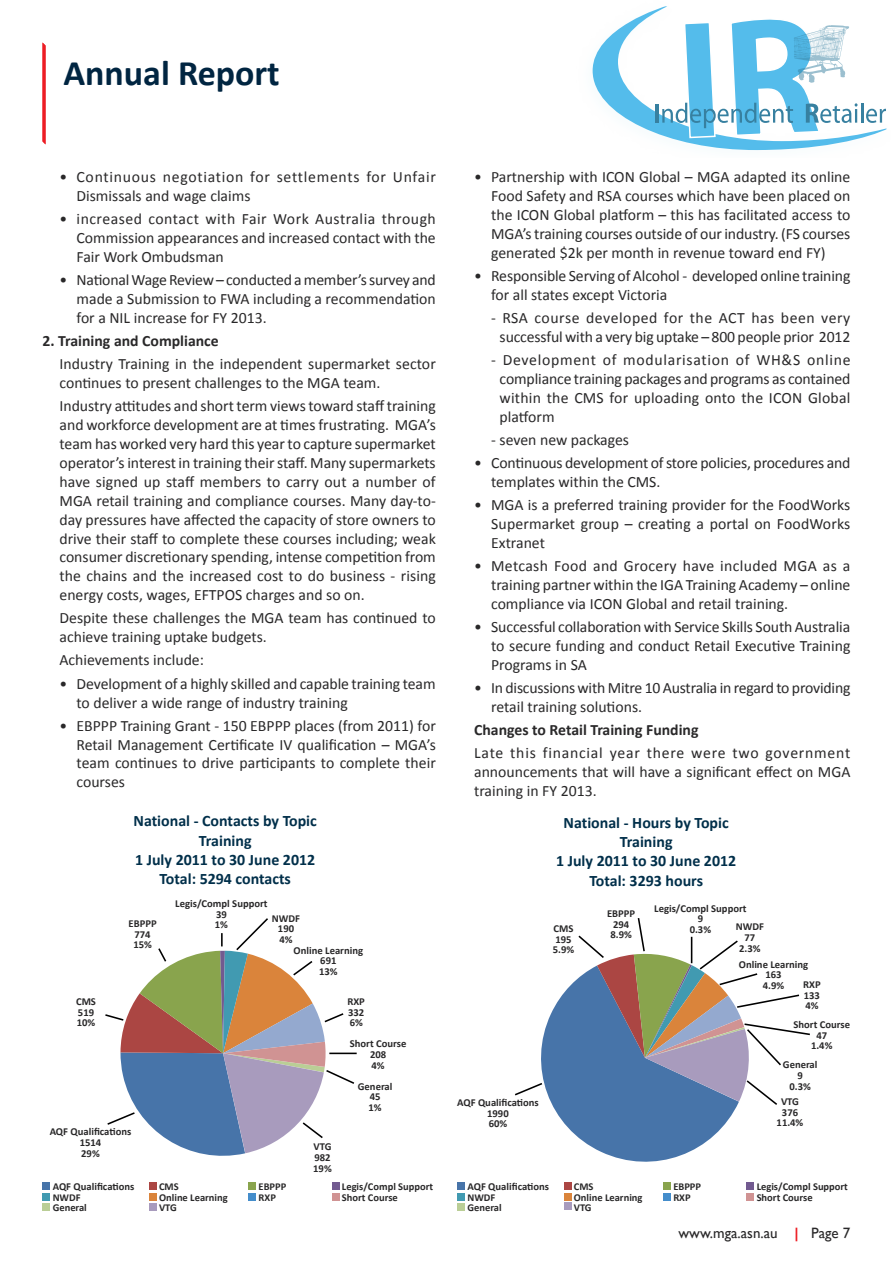
<style>
.page{position:relative;width:893px;height:1263px;background:#fff}
.page>*{position:absolute;margin:0;border:0;box-sizing:border-box;transform-origin:0 0}
.t1{font:700 36px "Calibri";color:#002541}
.t2{font:700 15.9px/19.2px "Calibri";color:#002f4a;text-align:center}
.t3{font:15.75px/18.9px "Calibri";color:#292829;text-align:justify}
.t4{font:15.75px/18.9px "Calibri";letter-spacing:.04em;color:#292829}
.t5{font:700 15.75px "Calibri";color:#292829}
.t6{font:15px "Gill Sans";color:#292829}
.t7{font:700 10.65px/10.6px "Calibri";color:#292829;text-align:center}
.t8{font:700 10.5px "Calibri";color:#292829}
.s1{font-weight:700;color:#ed1d24}
</style>
<div class="page">
<svg style="left:593px;top:6px;width:294px;height:144px"></svg>
<svg style="left:43px;top:43px;width:3px;height:101px"></svg>
<div style="left:43px;top:1182px;width:7px;height:8px;background:#4774a9"></div>
<div style="left:149px;top:1182px;width:8px;height:8px;background:#ab4643"></div>
<div style="left:248px;top:1182px;width:8px;height:8px;background:#89a44d"></div>
<div style="left:332px;top:1182px;width:8px;height:8px;background:#725a90"></div>
<div style="left:43px;top:1193px;width:7px;height:7px;background:#419ab1"></div>
<div style="left:149px;top:1193px;width:8px;height:7px;background:#da843b"></div>
<div style="left:248px;top:1193px;width:8px;height:7px;background:#448dcb"></div>
<div style="left:332px;top:1193px;width:8px;height:7px;background:#d09393"></div>
<div style="left:43px;top:1203px;width:7px;height:8px;background:#bace96"></div>
<div style="left:149px;top:1203px;width:8px;height:8px;background:#a89bbd"></div>
<hr style="left:329px;top:1052px;width:28px;height:2px;background:#000">
<svg style="left:105px;top:918px;width:251px;height:238px"></svg>
<div style="left:457px;top:1182px;width:8px;height:8px;background:#4774a9"></div>
<div style="left:564px;top:1182px;width:7px;height:8px;background:#ab4643"></div>
<div style="left:663px;top:1182px;width:8px;height:8px;background:#89a44d"></div>
<div style="left:746px;top:1182px;width:8px;height:8px;background:#725a90"></div>
<div style="left:457px;top:1193px;width:8px;height:7px;background:#419ab1"></div>
<div style="left:564px;top:1193px;width:7px;height:7px;background:#da843b"></div>
<div style="left:663px;top:1193px;width:8px;height:7px;background:#448dcb"></div>
<div style="left:746px;top:1193px;width:8px;height:7px;background:#d09393"></div>
<div style="left:457px;top:1203px;width:8px;height:8px;background:#bace96"></div>
<div style="left:564px;top:1202px;width:7px;height:8px;background:#a89bbd"></div>
<svg style="left:515px;top:918px;width:295px;height:244px"></svg>
<h1 class="t1" style="left:63px;top:50px;width:218px">Annual Report</h1>
<p class="t4" style="left:77px;top:167px;width:361px;text-indent:-17px">• Continuous negotiation for settlements for Unfair<br>Dismissals and wage claims</p>
<p class="t3" style="left:77px;top:209px;width:361px;text-indent:-17px">• increased contact with Fair Work Australia through Commission appearances and increased contact with the Fair Work Ombudsman</p>
<p class="t3" style="left:77px;top:270px;width:361px;text-indent:-17px">• National Wage Review – conducted a member’s survey and made a Submission to FWA including a recommendation for a NIL increase for FY 2013.</p>
<p class="t5" style="left:43px;top:331px;width:178px">2. Training and Compliance</p>
<p class="t3" style="left:60px;top:354px;width:378px">Industry Training in the independent supermarket sector continues to present challenges to the MGA team.</p>
<p class="t3" style="left:60px;top:397px;width:378px">Industry attitudes and short term views toward staff training and workforce development are at times frustrating. MGA’s team has worked very hard this year to capture supermarket operator’s interest in training their staff. Many supermarkets have signed up staff members to carry out a number of MGA retail training and compliance courses. Many day-to&shy;day pressures have affected the capacity of store owners to drive their staff to complete these courses including; weak consumer discretionary spending, intense competition from the chains and the increased cost to do business - rising energy costs, wages, EFTPOS charges and so on.</p>
<p class="t3" style="left:60px;top:609px;width:378px">Despite these challenges the MGA team has continued to achieve training uptake budgets.</p>
<p class="t3" style="left:60px;top:651px;width:146px">Achievements include:</p>
<p class="t3" style="left:77px;top:674px;width:361px;text-indent:-17px">• Development of a highly skilled and capable training team to deliver a wide range of industry training</p>
<p class="t3" style="left:77px;top:716px;width:361px;text-indent:-17px">• EBPPP Training Grant - 150 EBPPP places (from 2011) for Retail Management Certificate IV qualification – MGA’s team continues to drive participants to complete their courses</p>
<p class="t3" style="left:491px;top:167px;width:361px;text-indent:-17px">• Partnership with ICON Global – MGA adapted its online Food Safety and RSA courses which have been placed on the ICON Global platform – this has facilitated access to MGA’s training courses outside of our industry. (FS courses generated $2k per month in revenue toward end FY)</p>
<p class="t3" style="left:491px;top:266px;width:361px;text-indent:-17px">• Responsible Serving of Alcohol - developed online training for all states except Victoria</p>
<p class="t3" style="left:491px;top:308px;width:361px;text-align:center">- RSA course developed for the ACT has been very successful with a very big uptake – 800 people prior 2012</p>
<p class="t3" style="left:500px;top:350px;width:352px;text-indent:-9px">- Development of modularisation of WH&amp;S online compliance training packages and programs as contained within the CMS for uploading onto the ICON Global platform</p>
<p class="t3" style="left:491px;top:430px;width:139px">- seven new packages</p>
<p class="t3" style="left:491px;top:453px;width:361px;text-indent:-17px">• Continuous development of store policies, procedures and templates within the CMS.</p>
<p class="t3" style="left:491px;top:495px;width:361px;text-indent:-17px">• MGA is a preferred training provider for the FoodWorks Supermarket group – creating a portal on FoodWorks Extranet</p>
<p class="t3" style="left:491px;top:556px;width:361px;text-indent:-17px">• Metcash Food and Grocery have included MGA as a training partner within the IGA Training Academy – online compliance via ICON Global and retail training.</p>
<p class="t3" style="left:491px;top:617px;width:361px;text-indent:-17px">• Successful collaboration with Service Skills South Australia to secure funding and conduct Retail Executive Training Programs in SA</p>
<p class="t3" style="left:491px;top:678px;width:361px;text-indent:-17px">• In discussions with Mitre 10 Australia in regard to providing retail training solutions.</p>
<p class="t5" style="left:474px;top:720px;width:226px">Changes to Retail Training Funding</p>
<p class="t3" style="left:474px;top:743px;width:378px">Late this financial year there were two government announcements that will have a significant effect on MGA training in FY 2013.</p>
<p class="t2" style="left:134px;top:811px;width:185px">National - Contacts by Topic<br>Training<br>1 July 2011 to 30 June 2012<br>Total: 5294 contacts</p>
<p class="t2" style="left:556px;top:813px;width:182px">National - Hours by Topic<br>Training<br>1 July 2011 to 30 June 2012<br>Total: 3293 hours</p>
<p class="t7" style="left:76px;top:996px;width:21px;text-align:left">CMS<br>519<br>10%</p>
<p class="t7" style="left:129px;top:918px;width:30px">EBPPP<br>774<br>15%</p>
<p class="t7" style="left:50px;top:1126px;width:83px">AQF Qualifications<br>1514<br>29%</p>
<p class="t7" style="left:175px;top:898px;width:94px">Legis/Compl Support<br>39<br>1%</p>
<p class="t7" style="left:272px;top:913px;width:30px">NWDF</p>
<p class="t7" style="left:278px;top:923px;width:18px">190</p>
<p class="t7" style="left:279px;top:934px;width:15px">4%</p>
<p class="t7" style="left:294px;top:945px;width:71px">Online Learning</p>
<p class="t7" style="left:320px;top:956px;width:18px">691</p>
<p class="t7" style="left:319px;top:966px;width:20px">13%</p>
<p class="t7" style="left:347px;top:996px;width:19px;text-align:justify">RXP 332<br>6%</p>
<p class="t7" style="left:350px;top:1038px;width:58px">Short Course<br>208<br>4%</p>
<p class="t7" style="left:358px;top:1081px;width:36px">General<br>45<br>1%</p>
<p class="t7" style="left:313px;top:1141px;width:20px;text-align:justify">VTG 982<br>19%</p>
<p class="t7" style="left:553px;top:923px;width:23px;text-align:left">CMS<br>195<br>5.9%</p>
<p class="t7" style="left:457px;top:1097px;width:83px">AQF Qualifications<br>1990<br>60%</p>
<p class="t7" style="left:607px;top:908px;width:30px">EBPPP<br>294<br>8.9%</p>
<p class="t7" style="left:654px;top:903px;width:94px">Legis/Compl Support<br>9<br>0.3%</p>
<p class="t7" style="left:736px;top:921px;width:30px">NWDF<br>77<br>2.3%</p>
<p class="t7" style="left:739px;top:959px;width:71px">Online Learning<br>163<br>4.9%</p>
<p class="t7" style="left:803px;top:979px;width:19px;text-align:justify">RXP 133<br>4%</p>
<p class="t7" style="left:793px;top:1019px;width:58px">Short Course<br>47<br>1.4%</p>
<p class="t7" style="left:783px;top:1059px;width:36px">General<br>9<br>0.3%</p>
<p class="t7" style="left:777px;top:1096px;width:28px">VTG<br>376<br>11.4%</p>
<p class="t7" style="left:53px;top:1181px;width:83px">AQF Qualifications</p>
<p class="t8" style="left:159px;top:1180px;width:21px">CMS</p>
<p class="t8" style="left:259px;top:1180px;width:29px">EBPPP</p>
<p class="t8" style="left:342px;top:1180px;width:93px">Legis/Compl Support</p>
<p class="t8" style="left:53px;top:1190px;width:29px">NWDF</p>
<p class="t8" style="left:159px;top:1190px;width:70px">Online Learning</p>
<p class="t8" style="left:259px;top:1190px;width:19px">RXP</p>
<p class="t8" style="left:342px;top:1190px;width:57px">Short Course</p>
<p class="t8" style="left:53px;top:1201px;width:36px">General</p>
<p class="t8" style="left:159px;top:1201px;width:19px">VTG</p>
<p class="t7" style="left:467px;top:1181px;width:83px">AQF Qualifications</p>
<p class="t8" style="left:574px;top:1180px;width:21px">CMS</p>
<p class="t8" style="left:673px;top:1180px;width:29px">EBPPP</p>
<p class="t8" style="left:757px;top:1180px;width:93px">Legis/Compl Support</p>
<p class="t8" style="left:467px;top:1190px;width:29px">NWDF</p>
<p class="t8" style="left:574px;top:1190px;width:70px">Online Learning</p>
<p class="t8" style="left:673px;top:1190px;width:19px">RXP</p>
<p class="t8" style="left:757px;top:1190px;width:57px">Short Course</p>
<p class="t8" style="left:467px;top:1201px;width:36px">General</p>
<p class="t8" style="left:574px;top:1201px;width:19px">VTG</p>
<p class="t6" style="left:678px;top:1224px;width:173px">www.mga.asn.au <span class="s1">|</span> Page 7</p>
</div>
